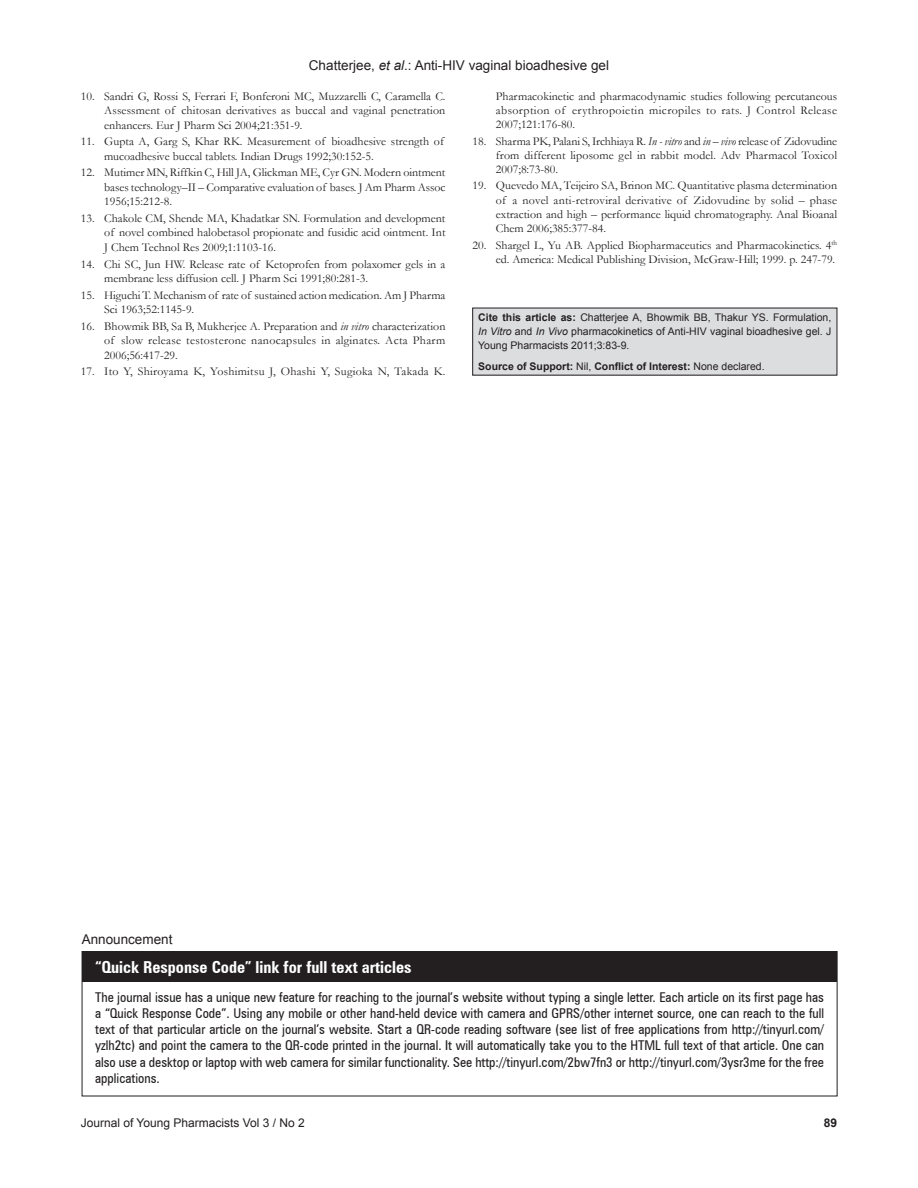
<style>
.page{position:relative;width:918px;height:1188px;background:#fff}
.page>*{position:absolute;margin:0;border:0;box-sizing:border-box;transform-origin:0 0}
.t1{font:700 condensed 16.5px "Zurich BT";color:#fff}
.t2{font:condensed 13.5px/16.2px "Zurich BT";color:#231f20;text-align:justify}
.RH_Recto{font:13.5px "Arial";color:#231f20}
.REF_with_nos{font:12px/14.5px "Garamond";color:#231f20;text-align:justify}
.REF_with_nos-2{font:12px "Garamond";letter-spacing:.02em;color:#231f20}
.t3{font:12px "Arial";color:#231f20}
.t4{font:700 12px "Arial";color:#231f20}
.HTC{font:10.5px/13.6px "Arial";color:#231f20;text-align:justify}
.SRC{font:700 10.5px "Arial";color:#231f20}
.s1{font-style:italic}
.s2{font-weight:700}
.s3{font-weight:400}
</style>
<div class="page">
<div style="left:473px;top:308px;width:364px;height:67px;background:#dcdddf"></div>
<div style="left:82px;top:952px;width:755px;height:30px;background:#231f20"></div>
<div style="left:82px;top:951px;width:756px;height:145px;border:1px solid #231f20"></div>
<p class="RH_Recto" style="left:309px;top:57px;width:302px">Chatterjee, <span class="s1">et al</span>.: Anti-HIV vaginal bioadhesive gel</p>
<p class="REF_with_nos" style="left:104px;top:88px;width:343px;text-indent:-23px">10. Sandri G, Rossi S, Ferrari F, Bonferoni MC, Muzzarelli C, Caramella C.<br>Assessment of chitosan derivatives as buccal and vaginal penetration enhancers. Eur J Pharm Sci 2004;21:351-9.</p>
<p class="REF_with_nos" style="left:104px;top:134px;width:341px;text-indent:-23px">11. Gupta A, Garg S, Khar RK. Measurement of bioadhesive strength of mucoadhesive buccal tablets. Indian Drugs 1992;30:152-5.</p>
<p class="REF_with_nos" style="left:104px;top:165px;width:343px;text-indent:-23px">12. Mutimer MN, Riffkin C, Hill JA, Glickman ME, Cyr GN. Modern ointment bases technology–II – Comparative evaluation of bases. J Am Pharm Assoc 1956;15:212-8.</p>
<p class="REF_with_nos" style="left:104px;top:211px;width:343px;text-indent:-23px">13. Chakole CM, Shende MA, Khadatkar SN. Formulation and development of novel combined halobetasol propionate and fusidic acid ointment. Int J Chem Technol Res 2009;1:1103-16.</p>
<p class="REF_with_nos" style="left:104px;top:256px;width:343px;text-indent:-23px">14. Chi SC, Jun HW. Release rate of Ketoprofen from polaxomer gels in a membrane less diffusion cell. J Pharm Sci 1991;80:281-3.</p>
<p class="REF_with_nos" style="left:104px;top:287px;width:343px;text-indent:-23px">15. Higuchi T. Mechanism of rate of sustained action medication. Am J Pharma<br>Sci 1963;52:1145-9.</p>
<p class="REF_with_nos" style="left:104px;top:318px;width:343px;text-indent:-23px">16. Bhowmik BB, Sa B, Mukherjee A. Preparation and <span class="s1">in vitro</span> characterization of slow release testosterone nanocapsules in alginates. Acta Pharm 2006;56:417-29.</p>
<p class="REF_with_nos-2" style="left:81px;top:363px;width:366px">17. Ito Y, Shiroyama K, Yoshimitsu J, Ohashi Y, Sugioka N, Takada K.</p>
<p class="REF_with_nos" style="left:496px;top:88px;width:343px">Pharmacokinetic and pharmacodynamic studies following percutaneous absorption of erythropoietin micropiles to rats. J Control Release 2007;121:176-80.</p>
<p class="REF_with_nos" style="left:496px;top:133px;width:343px;text-indent:-23px">18. Sharma PK, Palani S, Irchhiaya R. <span class="s1">In - vitro</span> and <span class="s1">in – vivo</span> release of Zidovudine from different liposome gel in rabbit model. Adv Pharmacol Toxicol 2007;8:73-80.</p>
<p class="REF_with_nos" style="left:496px;top:178px;width:343px;text-indent:-23px">19. Quevedo MA, Teijeiro SA, Brinon MC. Quantitative plasma determination of a novel anti-retroviral derivative of Zidovudine by solid – phase extraction and high – performance liquid chromatography. Anal Bioanal Chem 2006;385:377-84.</p>
<p class="REF_with_nos" style="left:472px;top:237px;width:366px;text-align:right">20. Shargel L, Yu AB. Applied Biopharmaceutics and Pharmacokinetics. 4<sup>th </sup>ed. America: Medical Publishing Division, McGraw-Hill; 1999. p. 247-79.</p>
<p class="HTC" style="left:478px;top:311px;width:355px"><span class="s2">Cite this article as:</span> Chatterjee A, Bhowmik BB, Thakur YS. Formulation, <span class="s1">In Vitro</span> and <span class="s1">In Vivo</span> pharmacokinetics of Anti-HIV vaginal bioadhesive gel. J Young Pharmacists 2011;3:83-9.</p>
<p class="SRC" style="left:478px;top:359px;width:288px">Source of Support: <span class="s3">Nil,</span> Conflict of Interest: <span class="s3">None declared.</span></p>
<p class="RH_Recto" style="left:82px;top:930px;width:92px">Announcement</p>
<p class="t1" style="left:95px;top:957px;width:318px">“Quick Response Code” link for full text articles</p>
<p class="t2" style="left:95px;top:989px;width:730px">The journal issue has a unique new feature for reaching to the journal’s website without typing a single letter. Each article on its first page has a “Quick Response Code”. Using any mobile or other hand-held device with camera and GPRS/other internet source, one can reach to the full text of that particular article on the journal’s website. Start a QR-code reading software (see list of free applications from http://tinyurl.com/ yzlh2tc) and point the camera to the QR-code printed in the journal. It will automatically take you to the HTML full text of that article. One can also use a desktop or laptop with web camera for similar functionality. See http://tinyurl.com/2bw7fn3 or http://tinyurl.com/3ysr3me for the free applications.</p>
<p class="t3" style="left:81px;top:1115px;width:226px">Journal of Young Pharmacists Vol 3 / No 2</p>
<p class="t4" style="left:824px;top:1115px;width:15px">89</p>
</div>
